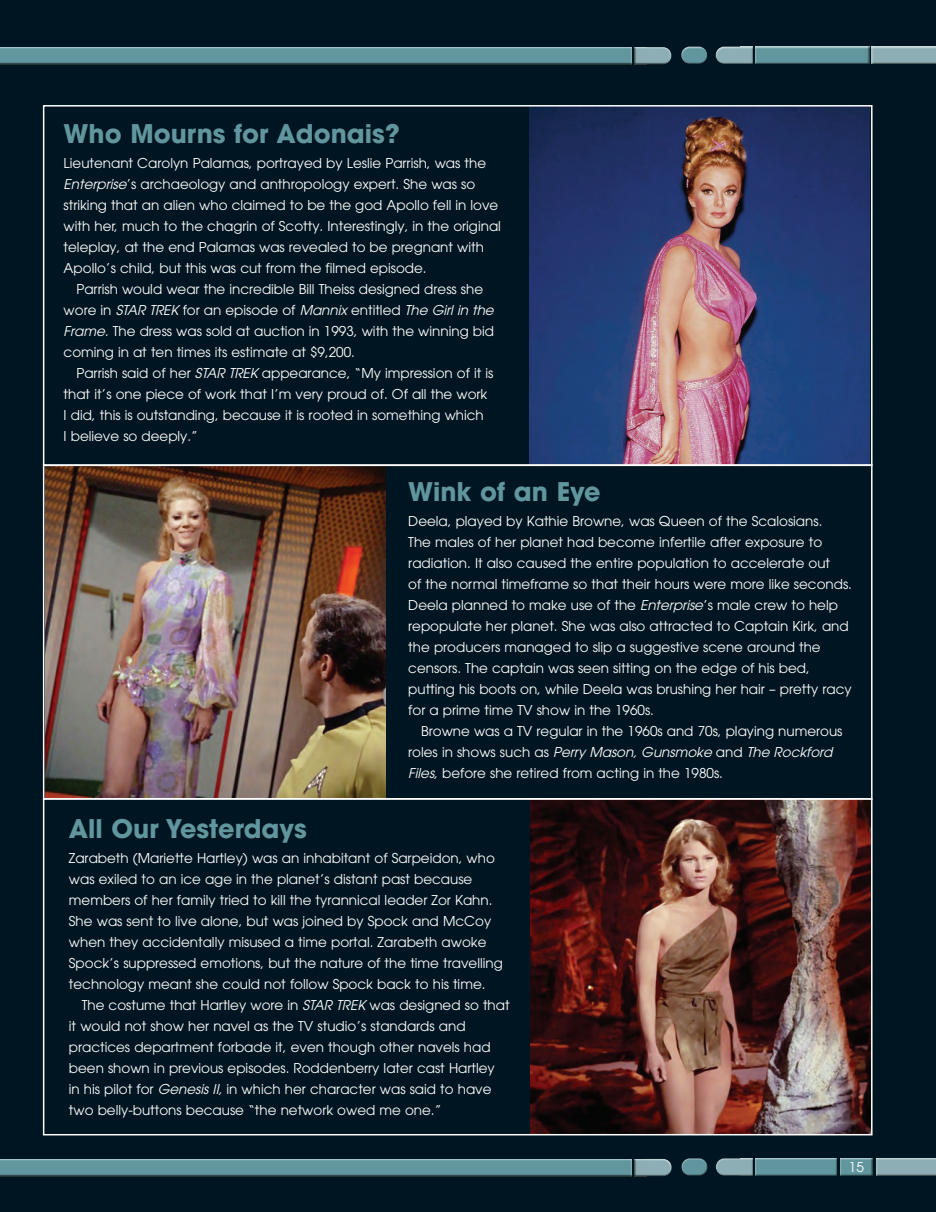
<style>
.page{position:relative;width:936px;height:1212px;background:#fff}
.page>*{position:absolute;margin:0;border:0;box-sizing:border-box;transform-origin:0 0}
.t1{font:700 25.5px "Avant Garde";color:#61969e}
.t2{font:13.5px/21px "Avant Garde";color:#fff}
.t3{font:italic 13.5px "Avant Garde LT";color:#fff}
.s1{font-family:"Avant Garde LT";font-style:italic}
.s2{font-family:"Avant Garde";font-style:normal}
</style>
<div class="page">
<div style="left:0;top:0;width:935px;height:1212px;background:#001522"></div>
<div style="left:714px;top:46px;width:40px;height:18px;background:#231f20;opacity:.75"></div>
<div style="left:714px;top:1157px;width:40px;height:19px;background:#231f20;opacity:.75"></div>
<div style="left:633px;top:46px;width:40px;height:19px;background:#231f20;opacity:.75"></div>
<div style="left:633px;top:1158px;width:40px;height:18px;background:#231f20;opacity:.75"></div>
<div style="left:754px;top:46px;width:117px;height:18px;background:#231f20;opacity:.75"></div>
<div style="left:754px;top:1157px;width:84px;height:19px;background:#231f20;opacity:.75"></div>
<div style="left:839px;top:1157px;width:35px;height:19px;background:#231f20;opacity:.75"></div>
<div style="left:0;top:46px;width:632px;height:19px;background:#231f20;opacity:.75"></div>
<div style="left:0;top:1158px;width:632px;height:18px;background:#231f20;opacity:.75"></div>
<div style="left:870px;top:46px;width:65px;height:18px;background:#231f20;opacity:.75"></div>
<div style="left:874px;top:1157px;width:61px;height:19px;background:#231f20;opacity:.75"></div>
<div style="left:680px;top:45px;width:28px;height:15px;background:#fff;opacity:.75"></div>
<div style="left:680px;top:49px;width:30px;height:15px;background:#231f20;opacity:.75"></div>
<div style="left:680px;top:1156px;width:28px;height:15px;background:#fff;opacity:.75"></div>
<div style="left:680px;top:1161px;width:30px;height:15px;background:#231f20;opacity:.75"></div>
<img style="left:46px;top:467px;width:339px;height:330px">
<img style="left:529px;top:108px;width:340px;height:355px">
<img style="left:530px;top:801px;width:339px;height:331px">
<div style="left:43px;top:105px;width:829px;height:361px;border:2px solid #fff"></div>
<h1 class="t1" style="left:64px;top:117px;width:338px">Who Mourns for Adonais?</h1>
<p class="t2" style="left:64px;top:152px;width:439px">Lieutenant Carolyn Palamas, portrayed by Leslie Parrish, was the <span class="s1">Enterprise</span>’s archaeology and anthropology expert. She was so striking that an alien who claimed to be the god Apollo fell in love with her, much to the chagrin of Scotty. Interestingly, in the original teleplay, at the end Palamas was revealed to be pregnant with Apollo’s child, but this was cut from the filmed episode.</p>
<p class="t2" style="left:64px;top:279px;width:432px;text-indent:13px">Parrish would wear the incredible Bill Theiss designed dress she wore in <span class="s1">STAR TREK</span> for an episode of <span class="s1">Mannix</span> entitled <span class="s1">The Girl in the Frame.</span> The dress was sold at auction in 1993, with the winning bid coming in at ten times its estimate at $9,200.</p>
<p class="t2" style="left:64px;top:363px;width:431px;text-indent:13px">Parrish said of her <span class="s1">STAR TREK</span> appearance, “My impression of it is that it’s one piece of work that I’m very proud of. Of all the work I did, this is outstanding, because it is rooted in something which<br>I believe so deeply.”</p>
<h1 class="t1" style="left:408px;top:475px;width:194px">Wink of an Eye</h1>
<p class="t2" style="left:408px;top:510px;width:445px">Deela, played by Kathie Browne, was Queen of the Scalosians.<br>The males of her planet had become infertile after exposure to radiation. It also caused the entire population to accelerate out<br>of the normal timeframe so that their hours were more like seconds.<br>Deela planned to make use of the <span class="s1">Enterprise</span>’s male crew to help repopulate her planet. She was also attracted to Captain Kirk, and the producers managed to slip a suggestive scene around the censors. The captain was seen sitting on the edge of his bed, putting his boots on, while Deela was brushing her hair – pretty racy for a prime time TV show in the 1960s.</p>
<p class="t2" style="left:421px;top:721px;width:423px">Browne was a TV regular in the 1960s and 70s, playing numerous</p>
<p class="t3" style="left:408px;top:744px;width:425px"><span class="s2">roles in shows such as</span> Perry Mason, Gunsmoke <span class="s2">and</span> The Rockford</p>
<p class="t2" style="left:408px;top:763px;width:316px"><span class="s1">Files,</span> before she retired from acting in the 1980s.</p>
<h1 class="t1" style="left:69px;top:812px;width:239px">All Our Yesterdays</h1>
<p class="t2" style="left:69px;top:848px;width:435px">Zarabeth (Mariette Hartley) was an inhabitant of Sarpeidon, who was exiled to an ice age in the planet’s distant past because members of her family tried to kill the tyrannical leader Zor Kahn.<br>She was sent to live alone, but was joined by Spock and McCoy when they accidentally misused a time portal. Zarabeth awoke Spock’s suppressed emotions, but the nature of the time travelling technology meant she could not follow Spock back to his time.</p>
<p class="t2" style="left:69px;top:995px;width:442px;text-indent:13px">The costume that Hartley wore in <span class="s1">STAR TREK</span> was designed so that it would not show her navel as the TV studio’s standards and practices department forbade it, even though other navels had been shown in previous episodes. Roddenberry later cast Hartley<br>in his pilot for <span class="s1">Genesis II,</span> in which her character was said to have two belly-buttons because “the network owed me one.”</p>
<p class="t2" style="left:848px;top:1156px;width:16px">15</p>
</div>
